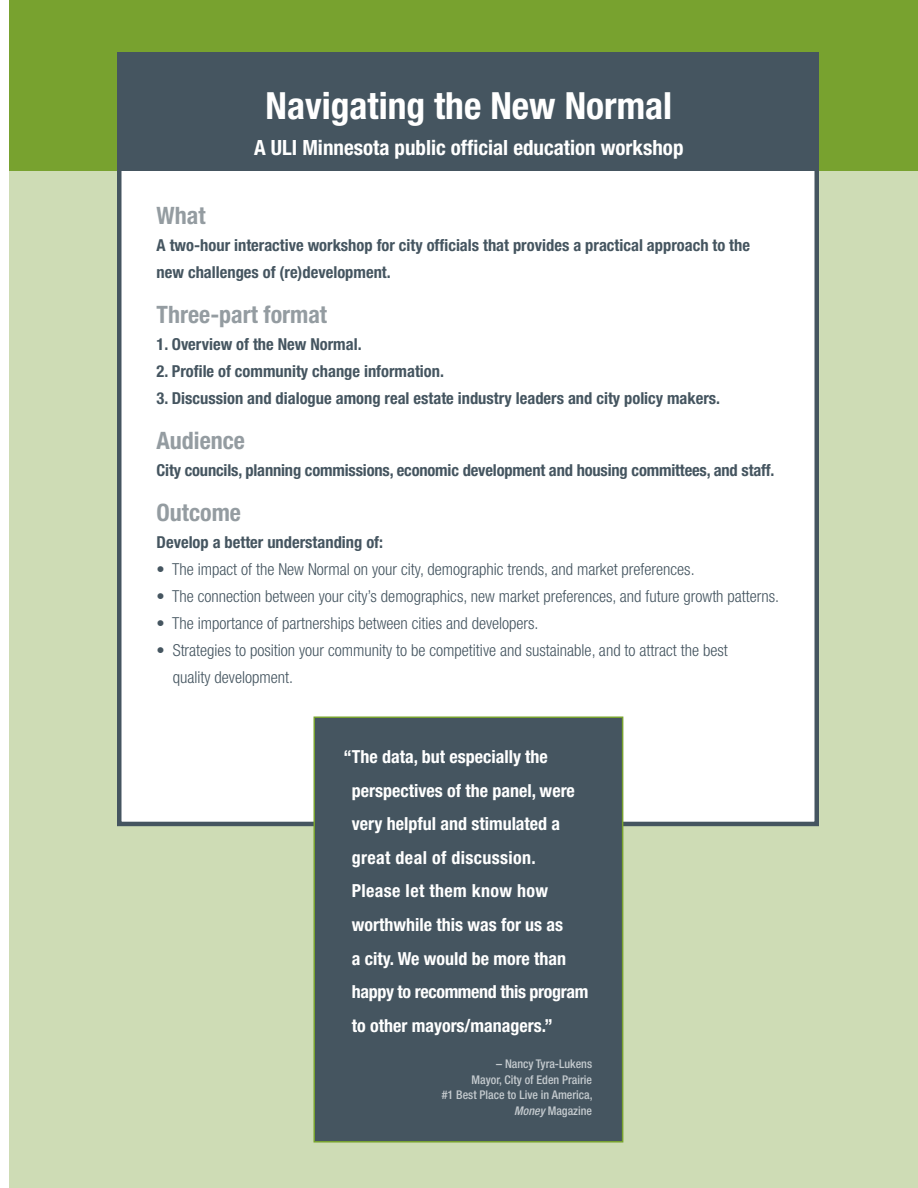
<style>
.page{position:relative;width:918px;height:1188px;background:#fff}
.page>*{position:absolute;margin:0;border:0;box-sizing:border-box;transform-origin:0 0}
.t1{font:700 condensed 37.5px "Helvetica Neue LT Std";color:#fff}
.t2{font:700 condensed 24px "Helvetica Neue LT Std";color:#949ca1}
.t3{font:700 condensed 21px "Helvetica Neue LT Std";color:#fff}
.t4{font:700 condensed 18px/33.6px "Helvetica Neue LT Std";color:#fff}
.t5{font:700 condensed 16.5px/27px "Helvetica Neue LT Std";color:#455560}
.t6{font:300 condensed 16.5px/27px "Helvetica Neue LT Std";color:#455560}
.t7{font:500 condensed 12px/15.6px "Helvetica Neue LT Std";color:#c5cbcf;text-align:right}
.s1{font-style:italic}
</style>
<div class="page">
<div style="left:9px;top:153px;width:909px;height:1035px;background:#cedcb5"></div>
<div style="left:117px;top:139px;width:702px;height:687px;background:#fff;border:4px solid #455560"></div>
<div style="left:9px;top:0;width:909px;height:171px;background:#78a22f"></div>
<div style="left:117px;top:53px;width:702px;height:118px;background:#455560"></div>
<div style="left:314px;top:717px;width:309px;height:426px;background:#455560;border:2px solid #78a22f"></div>
<h1 class="t1" style="left:266px;top:83px;width:408px">Navigating the New Normal</h1>
<p class="t3" style="left:254px;top:135px;width:431px">A ULI Minnesota public official education workshop</p>
<h2 class="t2" style="left:157px;top:201px;width:50px">What</h2>
<p class="t5" style="left:157px;top:232px;width:595px">A two-hour interactive workshop for city officials that provides a practical approach to the new challenges of (re)development.</p>
<h2 class="t2" style="left:157px;top:300px;width:172px">Three-part format</h2>
<p class="t5" style="left:157px;top:331px;width:207px">1. Overview of the New Normal.</p>
<p class="t5" style="left:157px;top:358px;width:289px">2. Profile of community change information.</p>
<p class="t5" style="left:157px;top:385px;width:565px">3. Discussion and dialogue among real estate industry leaders and city policy makers.</p>
<h2 class="t2" style="left:157px;top:426px;width:90px">Audience</h2>
<p class="t5" style="left:157px;top:457px;width:619px">City councils, planning commissions, economic development and housing committees, and staff.</p>
<h2 class="t2" style="left:157px;top:498px;width:86px">Outcome</h2>
<p class="t5" style="left:157px;top:529px;width:228px">Develop a better understanding of:</p>
<p class="t6" style="left:157px;top:556px;width:540px">• The impact of the New Normal on your city, demographic trends, and market preferences.</p>
<p class="t6" style="left:157px;top:583px;width:624px">• The connection between your city’s demographics, new market preferences, and future growth patterns.</p>
<p class="t6" style="left:157px;top:610px;width:383px">• The importance of partnerships between cities and developers.</p>
<p class="t6" style="left:173px;top:637px;width:557px;text-indent:-16px">• Strategies to position your community to be competitive and sustainable, and to attract the best quality development.</p>
<p class="t4" style="left:352px;top:740px;width:238px;text-indent:-8px">“The data, but especially the perspectives of the panel, were very helpful and stimulated a great deal of discussion.<br>Please let them know how worthwhile this was for us as<br>a city. We would be more than happy to recommend this program to other mayors/managers.”</p>
<p class="t7" style="left:442px;top:1056px;width:152px">– Nancy Tyra-Lukens<br>Mayor, City of Eden Prairie<br>#1 Best Place to Live in America,<br><span class="s1">Money</span> Magazine</p>
</div>
